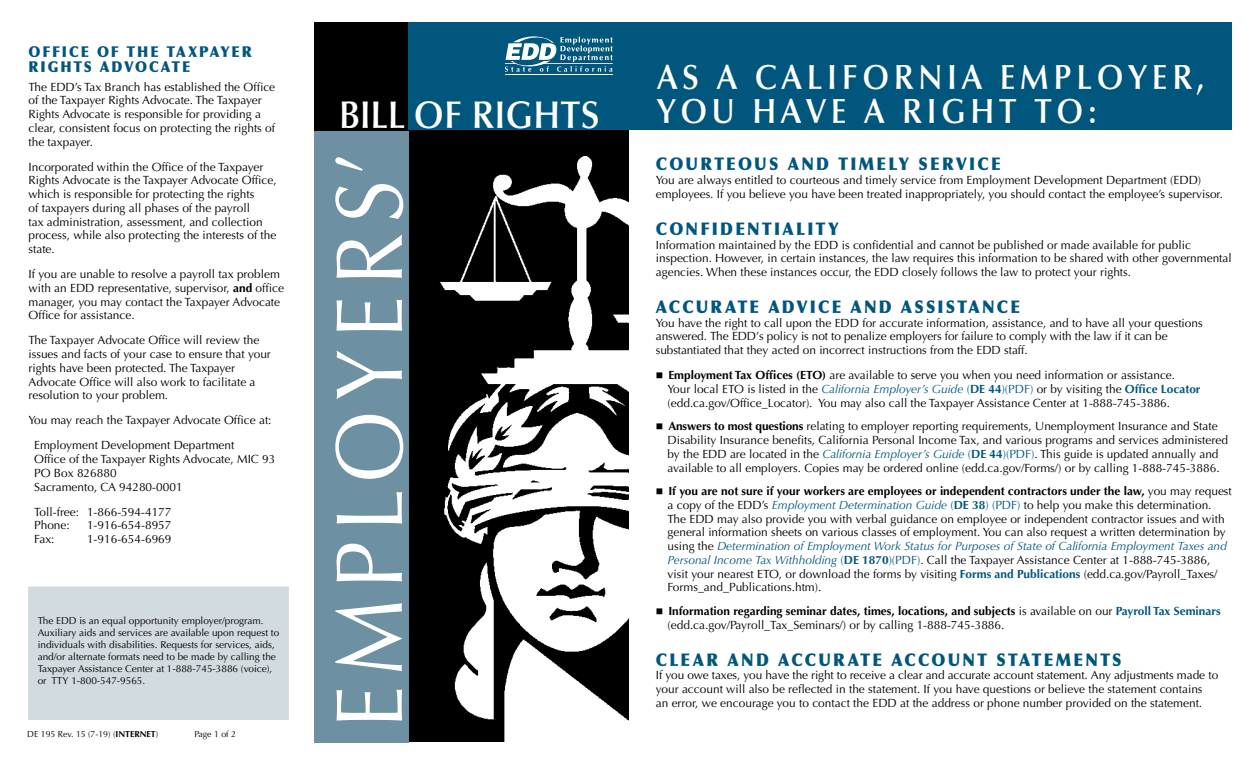
<style>
.page{position:relative;width:1260px;height:765px;background:#fff}
.page>*{position:absolute;margin:0;border:0;box-sizing:border-box;transform-origin:0 0}
.t1{font:95px "Optima";letter-spacing:.12em;color:#fff;scale:.9 1}
.t2{font:600 38.75px "Optima";letter-spacing:.01em;color:#fff;scale:.91 1}
.t3{font:600 35px/33.8px "Optima";letter-spacing:.15em;color:#fff;scale:.9 1}
.t4{font:900 17.5px "Optima";letter-spacing:.145em;color:#00567d;scale:.9 1}
.t5{font:900 15px/15px "Optima";letter-spacing:.145em;color:#00567d;scale:.9 1}
.t6{font:11.88px/13.8px "Optima";color:#000}
.t7{font:10px/12px "Optima";color:#000}
.t8{font:8.75px "Optima";color:#000}
.s1{font-weight:700}
.s2{font-style:italic;color:#00567d}
.s3{color:#00567d}
.s4{font-weight:700;color:#00567d}
</style>
<div class="page">
<div style="left:314px;top:22px;width:315px;height:720px;background:#000"></div>
<img style="left:439px;top:157px;width:190px;height:585px">
<div style="left:28px;top:586px;width:261px;height:134px;background:#d2dbe0;border:2px solid #d2dbe0"></div>
<div style="left:408px;top:22px;width:824px;height:108px;background:#00567d"></div>
<div style="left:314px;top:131px;width:94px;height:611px;background:#6d90a3"></div>
<hr style="left:505px;top:74px;width:108px;height:1px;background:#fff">
<svg style="left:505px;top:36px;width:108px;height:36px"></svg>
<h3 class="t5" style="left:28px;top:45px;width:250px">OFFICE OF THE TAXPAYER<br>RIGHTS ADVOCATE</h3>
<p class="t6" style="left:28px;top:80px;width:248px">The EDD’s Tax Branch has established the Offce of the Taxpayer Rights Advocate. The Taxpayer Rights Advocate is responsible for providing a clear, consistent focus on protecting the rights of the taxpayer.</p>
<p class="t6" style="left:28px;top:160px;width:250px">Incorporated within the Offce of the Taxpayer Rights Advocate is the Taxpayer Advocate Offce, which is responsible for protecting the rights<br>of taxpayers during all phases of the payroll<br>tax administration, assessment, and collection process, while also protecting the interests of the state.</p>
<p class="t6" style="left:28px;top:267px;width:257px">If you are unable to resolve a payroll tax problem with an EDD representative, supervisor, <span class="s1">and</span> offce manager, you may contact the Taxpayer Advocate Offce for assistance.</p>
<p class="t6" style="left:28px;top:334px;width:244px">The Taxpayer Advocate Offce will review the issues and facts of your case to ensure that your rights have been protected. The Taxpayer Advocate Offce will also work to facilitate a resolution to your problem.</p>
<p class="t6" style="left:28px;top:414px;width:245px">You may reach the Taxpayer Advocate Offce at:</p>
<p class="t6" style="left:34px;top:439px;width:243px">Employment Development Department<br>Offce of the Taxpayer Rights Advocate, MIC 93<br>PO Box 826880<br>Sacramento, CA 94280-0001</p>
<p class="t6" style="left:34px;top:505px;width:139px">Toll-free: 1-866-594-4177</p>
<p class="t6" style="left:34px;top:519px;width:37px">Phone:</p>
<p class="t6" style="left:87px;top:519px;width:86px">1-916-654-8957</p>
<p class="t6" style="left:34px;top:532px;width:22px">Fax:</p>
<p class="t6" style="left:87px;top:532px;width:86px">1-916-654-6969</p>
<p class="t7" style="left:38px;top:614px;width:243px">The EDD is an equal opportunity employer/program.<br>Auxiliary aids and services are available upon request to individuals with disabilities. Requests for services, aids, and/or alternate formats need to be made by calling the Taxpayer Assistance Center at 1-888-745-3886 (voice), or TTY 1-800-547-9565.</p>
<p class="t8" style="left:27px;top:729px;width:132px">DE 195 Rev. 15 (7-19) (<span class="s1">INTERNET</span>)</p>
<p class="t8" style="left:194px;top:729px;width:43px">Page 1 of 2</p>
<h1 class="t2" style="left:339px;top:93px;width:288px">BILL OF RIGHTS</h1>
<h1 class="t1" style="left:314px;top:728px;width:643px;rotate:-90deg">EMPLOYERS’</h1>
<h2 class="t3" style="left:657px;top:61px;width:610px">AS A CALIFORNIA EMPLOYER,<br>YOU HAVE A RIGHT TO:</h2>
<h3 class="t4" style="left:656px;top:154px;width:385px">COURTEOUS AND TIMELY SERVICE</h3>
<p class="t6" style="left:656px;top:173px;width:569px">You are always entitled to courteous and timely service from Employment Development Department (EDD) employees. If you believe you have been treated inappropriately, you should contact the employee’s supervisor.</p>
<h3 class="t4" style="left:656px;top:218px;width:205px">CONFIDENTIALITY</h3>
<p class="t6" style="left:656px;top:238px;width:577px">Information maintained by the EDD is confdential and cannot be published or made available for public inspection. However, in certain instances, the law requires this information to be shared with other governmental agencies. When these instances occur, the EDD closely follows the law to protect your rights.</p>
<h3 class="t4" style="left:656px;top:296px;width:406px">ACCURATE ADVICE AND ASSISTANCE</h3>
<p class="t6" style="left:656px;top:316px;width:548px">You have the right to call upon the EDD for accurate information, assistance, and to have all your questions answered. The EDD’s policy is not to penalize employers for failure to comply with the law if it can be substantiated that they acted on incorrect instructions from the EDD staff.</p>
<p class="t6" style="left:668px;top:368px;width:534px"><span class="s1">Employment Tax Offces (ETO)</span> are available to serve you when you need information or assistance.<br>Your local ETO is listed in the <span class="s2">California Employer’s Guide</span> <span class="s3">(</span><span class="s4">DE 44</span><span class="s3">)(PDF)</span> or by visiting the <span class="s4">Offce Locator </span>(edd.ca.gov/Offce_Locator). You may also call the Taxpayer Assistance Center at 1-888-745-3886.</p>
<p class="t6" style="left:668px;top:420px;width:562px"><span class="s1">Answers to most questions</span> relating to employer reporting requirements, Unemployment Insurance and State Disability Insurance benefts, California Personal Income Tax, and various programs and services administered by the EDD are located in the <span class="s2">California Employer’s Guide</span> <span class="s3">(</span><span class="s4">DE 44</span><span class="s3">)(PDF)</span>. This guide is updated annually and available to all employers. Copies may be ordered online (edd.ca.gov/Forms/) or by calling 1-888-745-3886.</p>
<p class="t6" style="left:668px;top:484px;width:566px"><span class="s1">If you are not sure if your workers are employees or independent contractors under the law,</span> you may request a copy of the EDD’s <span class="s2">Employment Determination Guide</span> <span class="s3">(</span><span class="s4">DE 38</span><span class="s3">) (PDF)</span> to help you make this determination.<br>The EDD may also provide you with verbal guidance on employee or independent contractor issues and with general information sheets on various classes of employment. You can also request a written determination by using the <span class="s2">Determination of Employment Work Status for Purposes of State of California Employment Taxes and Personal Income Tax Withholding</span> <span class="s3">(</span><span class="s4">DE 1870</span><span class="s3">)(PDF)</span>. Call the Taxpayer Assistance Center at 1-888-745-3886, visit your nearest ETO, or download the forms by visiting <span class="s4">Forms and Publications</span> (edd.ca.gov/Payroll_Taxes/ Forms_and_Publications.htm).</p>
<p class="t6" style="left:668px;top:604px;width:555px"><span class="s1">Information regarding seminar dates, times, locations, and subjects</span> is available on our <span class="s4">Payroll Tax Seminars </span>(edd.ca.gov/Payroll_Tax_Seminars/) or by calling 1-888-745-3886.</p>
<h3 class="t4" style="left:656px;top:649px;width:519px">CLEAR AND ACCURATE ACCOUNT STATEMENTS</h3>
<p class="t6" style="left:656px;top:669px;width:564px">If you owe taxes, you have the right to receive a clear and accurate account statement. Any adjustments made to your account will also be refected in the statement. If you have questions or believe the statement contains<br>an error, we encourage you to contact the EDD at the address or phone number provided on the statement.</p>
</div>
